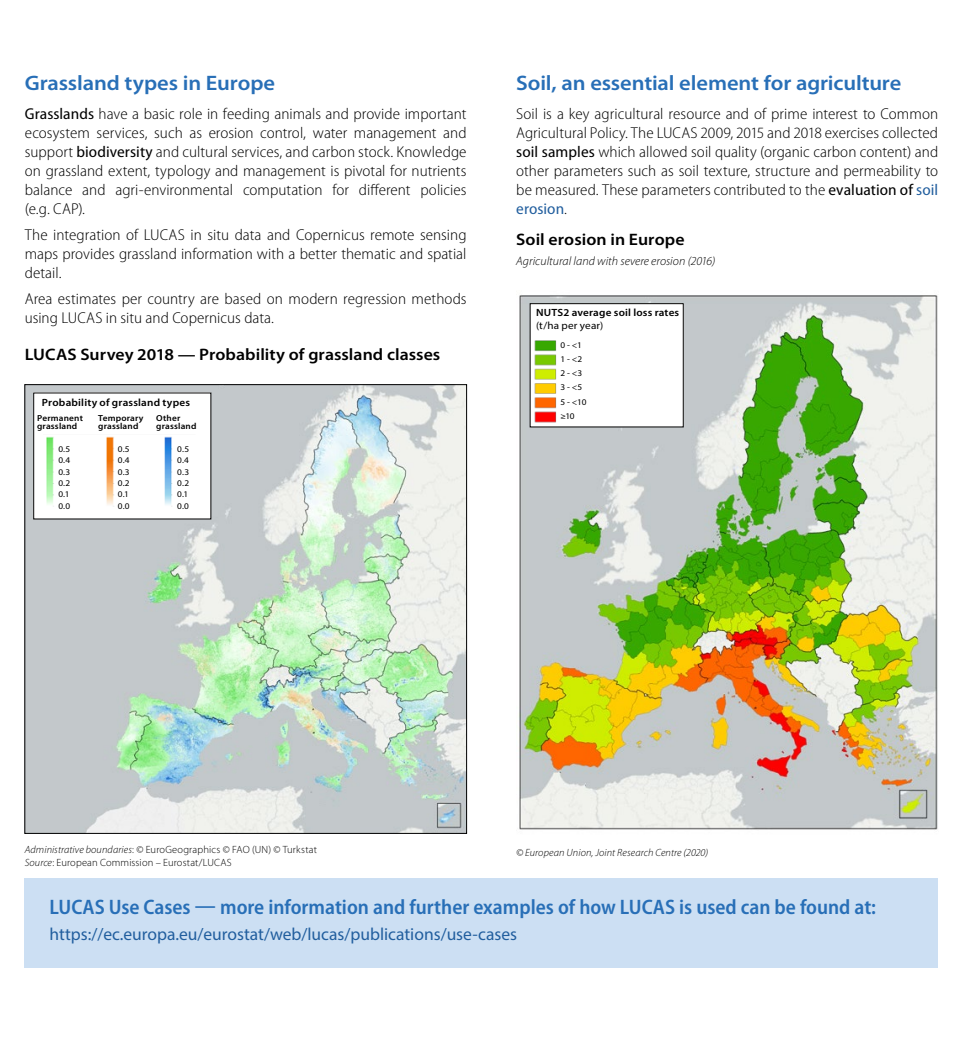
<style>
.page{position:relative;width:963px;height:1042px;background:#fff}
.page>*{position:absolute;margin:0;border:0;box-sizing:border-box;transform-origin:0 0}
.H_box_theme_colour{font:600 semi-condensed 21px "Myriad Pro";color:#286fb7}
.t1{font:600 21px "Myriad Pro";letter-spacing:-.005em;color:#286fb7;scale:1.07 1}
.H_box_theme_colour-2{font:17.5px "Myriad Pro";color:#215e9e}
.H4_Gray{font:600 16.62px "Myriad Pro";letter-spacing:.005em;color:#000;scale:1.07 1}
.body{font:300 semi-condensed 15.75px/18.9px "Myriad Pro";color:#000;text-align:justify;scale:1.06 1}
.Source{font:italic 300 12.25px "Myriad Pro";letter-spacing:.005em;color:#000}
.Source-2{font:300 10.5px "Myriad Pro";letter-spacing:.015em;color:#000}
.Legend{font:600 10.5px/12.6px "Myriad Pro";letter-spacing:.02em;color:#000;scale:1.06 1}
.Source-3{font:italic 300 10.5px "Myriad Pro";letter-spacing:.01em;color:#000}
.Legend-2{font:8.75px "Myriad Pro";color:#000;scale:1.06 1}
.Legend-3{font:600 8.75px/8.8px "Myriad Pro";letter-spacing:.02em;color:#000;scale:1.06 1}
.s1{font-weight:400}
.s2{font-weight:400;color:#215e9e}
.s3{font-style:italic}
</style>
<div class="page">
<div style="left:25px;top:878px;width:913px;height:89px;background:#ccdff3"></div>
<img style="left:27px;top:386px;width:438px;height:445px">
<img style="left:519px;top:295px;width:419px;height:535px">
<div style="left:530px;top:304px;width:153px;height:123px;background:#fff"></div>
<img style="left:534px;top:340px;width:23px;height:83px">
<div style="left:34px;top:393px;width:177px;height:126px;background:#fff"></div>
<img style="left:46px;top:436px;width:127px;height:71px">
<div style="left:58px;top:444px;width:25px;height:72px;background:#fff"></div>
<div style="left:118px;top:444px;width:25px;height:72px;background:#fff"></div>
<h2 class="t1" style="left:25px;top:70px;width:235px">Grassland types in Europe</h2>
<p class="body" style="left:25px;top:105px;width:418px"><span class="s1">Grasslands</span> have a basic role in feeding animals and provide important ecosystem services, such as erosion control, water management and support <span class="s1">biodiversity</span> and cultural services, and carbon stock. Knowledge on grassland extent, typology and management is pivotal for nutrients balance and agri-environmental computation for different policies (e.g. CAP).</p>
<p class="body" style="left:25px;top:225px;width:418px">The integration of LUCAS in situ data and Copernicus remote sensing maps provides grassland information with a better thematic and spatial detail.</p>
<p class="body" style="left:25px;top:290px;width:418px">Area estimates per country are based on modern regression methods using LUCAS in situ and Copernicus data.</p>
<p class="H4_Gray" style="left:25px;top:343px;width:390px">LUCAS Survey 2018 — Probability of grassland classes</p>
<p class="Legend" style="left:42px;top:396px;width:141px">Probability of grassland types</p>
<p class="Legend-3" style="left:37px;top:413px;width:45px">Permanent grassland</p>
<p class="Legend-3" style="left:98px;top:413px;width:44px">Temporary grassland</p>
<p class="Legend-3" style="left:156px;top:413px;width:39px">Other grassland</p>
<p class="Legend-2" style="left:58px;top:444px;width:13px">0.5</p>
<p class="Legend-2" style="left:58px;top:455px;width:13px">0.4</p>
<p class="Legend-2" style="left:58px;top:466px;width:13px">0.3</p>
<p class="Legend-2" style="left:58px;top:478px;width:13px">0.2</p>
<p class="Legend-2" style="left:58px;top:489px;width:12px">0.1</p>
<p class="Legend-2" style="left:58px;top:500px;width:13px">0.0</p>
<p class="Legend-2" style="left:118px;top:444px;width:13px">0.5</p>
<p class="Legend-2" style="left:118px;top:455px;width:13px">0.4</p>
<p class="Legend-2" style="left:118px;top:466px;width:13px">0.3</p>
<p class="Legend-2" style="left:118px;top:478px;width:13px">0.2</p>
<p class="Legend-2" style="left:118px;top:489px;width:12px">0.1</p>
<p class="Legend-2" style="left:118px;top:500px;width:13px">0.0</p>
<p class="Legend-2" style="left:177px;top:444px;width:13px">0.5</p>
<p class="Legend-2" style="left:177px;top:455px;width:13px">0.4</p>
<p class="Legend-2" style="left:177px;top:466px;width:13px">0.3</p>
<p class="Legend-2" style="left:177px;top:478px;width:13px">0.2</p>
<p class="Legend-2" style="left:177px;top:489px;width:12px">0.1</p>
<p class="Legend-2" style="left:177px;top:500px;width:13px">0.0</p>
<h2 class="t1" style="left:516px;top:70px;width:361px">Soil, an essential element for agriculture</h2>
<p class="body" style="left:516px;top:105px;width:399px">Soil is a key agricultural resource and of prime interest to Common Agricultural Policy. The LUCAS 2009, 2015 and 2018 exercises collected <span class="s1">soil samples</span> which allowed soil quality (organic carbon content) and other parameters such as soil texture, structure and permeability to be measured. These parameters contributed to the <span class="s1">evaluation of</span> <span class="s2">soil erosion</span>.</p>
<p class="H4_Gray" style="left:516px;top:229px;width:159px">Soil erosion in Europe</p>
<p class="Source" style="left:516px;top:254px;width:200px">Agricultural land with severe erosion (2016)</p>
<p class="Legend" style="left:536px;top:306px;width:136px">NUTS2 average soil loss rates <span class="s1">(t/ha per year)</span></p>
<p class="Legend-2" style="left:560px;top:340px;width:22px">0 - &lt;1</p>
<p class="Legend-2" style="left:560px;top:354px;width:22px">1 - &lt;2</p>
<p class="Legend-2" style="left:560px;top:368px;width:22px">2 - &lt;3</p>
<p class="Legend-2" style="left:560px;top:382px;width:22px">3 - &lt;5</p>
<p class="Legend-2" style="left:560px;top:396px;width:26px">5 - &lt;10</p>
<p class="Legend-2" style="left:560px;top:410px;width:15px">≥10</p>
<p class="Source-2" style="left:25px;top:844px;width:293px"><span class="s3">Administrative boundaries</span>: © EuroGeographics © FAO (UN) © Turkstat</p>
<p class="Source-2" style="left:25px;top:856px;width:208px"><span class="s3">Source</span>: European Commission – Eurostat/LUCAS</p>
<p class="Source-3" style="left:516px;top:847px;width:193px">© European Union, Joint Research Centre (2020)</p>
<p class="H_box_theme_colour" style="left:50px;top:895px;width:827px">LUCAS Use Cases — more information and further examples of how LUCAS is used can be found at:</p>
<p class="H_box_theme_colour-2" style="left:50px;top:923px;width:469px">https://ec.europa.eu/eurostat/web/lucas/publications/use-cases</p>
</div>
